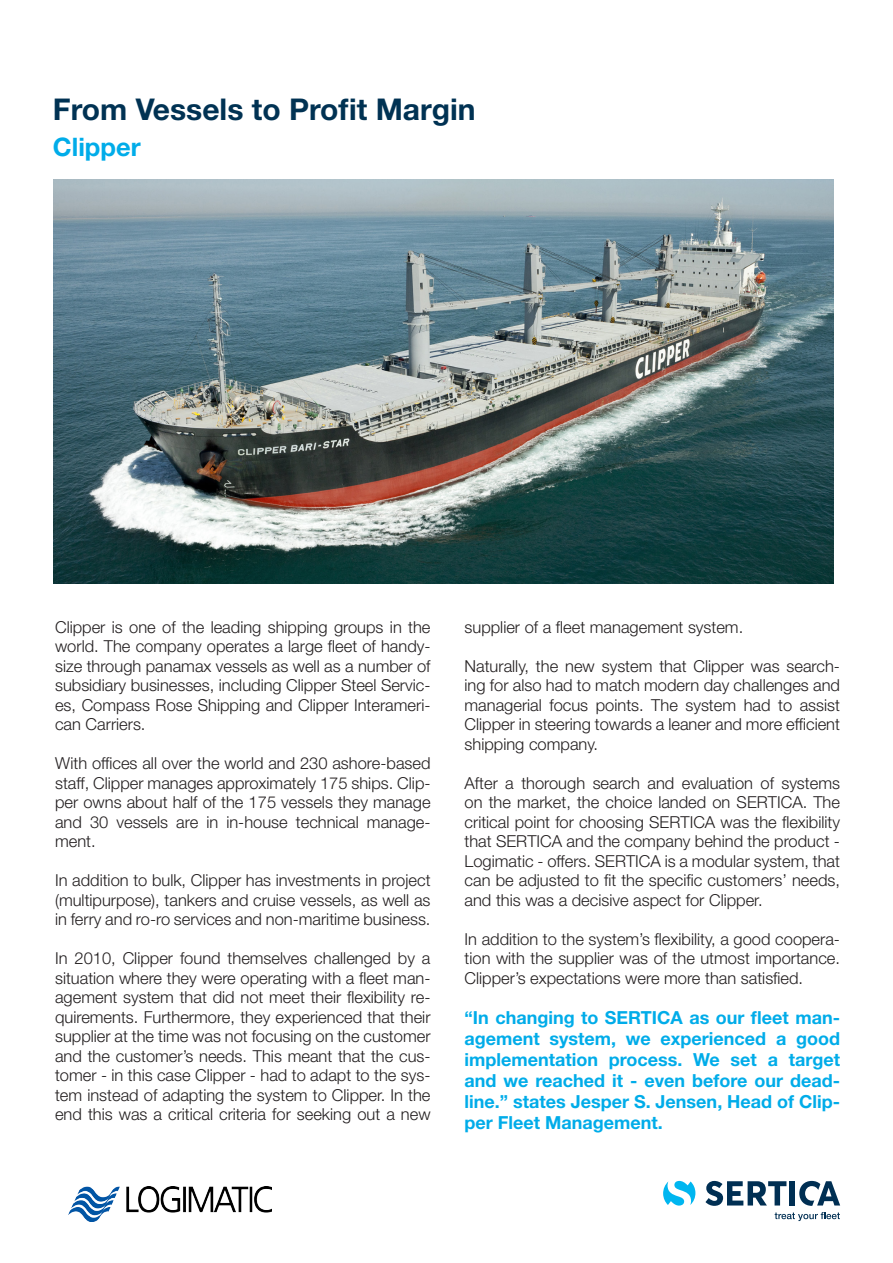
<style>
.page{position:relative;width:893px;height:1263px;background:#fff}
.page>*{position:absolute;margin:0;border:0;box-sizing:border-box;transform-origin:0 0}
.t1{font:700 30px "Helvetica Neue LT Std";color:#003253}
.t2{font:700 25.5px "Helvetica Neue LT Std";color:#00ace9}
.t3{font:700 18px/21px "Helvetica Neue LT Std";color:#00ace9;text-align:justify}
.t4{font:300 16.5px/19.5px "Helvetica Neue LT Std";color:#231f20;text-align:justify}
</style>
<div class="page">
<svg style="left:663px;top:1181px;width:33px;height:25px"></svg>
<svg style="left:775px;top:1212px;width:65px;height:9px"></svg>
<svg style="left:705px;top:1181px;width:81px;height:25px"></svg>
<div style="left:789px;top:1181px;width:6px;height:24px;background:#002f53"></div>
<svg style="left:799px;top:1181px;width:41px;height:25px"></svg>
<img style="left:54px;top:179px;width:780px;height:404px">
<img style="left:68px;top:1187px;width:204px;height:34px">
<p class="t1" style="left:53px;top:91px;width:424px">From Vessels to Profit Margin</p>
<p class="t2" style="left:53px;top:131px;width:89px">Clipper</p>
<p class="t4" style="left:55px;top:617px;width:377px">Clipper is one of the leading shipping groups in the world. The company operates a large fleet of handy&shy;size through panamax vessels as well as a number of subsidiary businesses, including Clipper Steel Servic&shy;es, Compass Rose Shipping and Clipper Interameri&shy;can Carriers.</p>
<p class="t4" style="left:55px;top:753px;width:377px">With offices all over the world and 230 ashore-based staff, Clipper manages approximately 175 ships. Clip&shy;per owns about half of the 175 vessels they manage and 30 vessels are in in-house technical manage&shy;ment.</p>
<p class="t4" style="left:55px;top:870px;width:377px">In addition to bulk, Clipper has investments in project (multipurpose), tankers and cruise vessels, as well as in ferry and ro-ro services and non-maritime business.</p>
<p class="t4" style="left:55px;top:948px;width:377px">In 2010, Clipper found themselves challenged by a situation where they were operating with a fleet man&shy;agement system that did not meet their flexibility re&shy;quirements. Furthermore, they experienced that their supplier at the time was not focusing on the customer and the customer’s needs. This meant that the cus&shy;tomer - in this case Clipper - had to adapt to the sys&shy;tem instead of adapting the system to Clipper. In the end this was a critical criteria for seeking out a new</p>
<p class="t4" style="left:465px;top:617px;width:280px">supplier of a fleet management system.</p>
<p class="t4" style="left:465px;top:656px;width:377px">Naturally, the new system that Clipper was search&shy;ing for also had to match modern day challenges and managerial focus points. The system had to assist Clipper in steering towards a leaner and more efficient shipping company.</p>
<p class="t4" style="left:465px;top:773px;width:377px">After a thorough search and evaluation of systems on the market, the choice landed on SERTICA. The critical point for choosing SERTICA was the flexibility that SERTICA and the company behind the product - Logimatic - offers. SERTICA is a modular system, that can be adjusted to fit the specific customers’ needs, and this was a decisive aspect for Clipper.</p>
<p class="t4" style="left:465px;top:929px;width:377px">In addition to the system’s flexibility, a good coopera&shy;tion with the supplier was of the utmost importance.<br>Clipper’s expectations were more than satisfied.</p>
<p class="t3" style="left:465px;top:1007px;width:377px">“In changing to SERTICA as our fleet man&shy;agement system, we experienced a good implementation process. We set a target and we reached it - even before our dead&shy;line.” states Jesper S. Jensen, Head of Clip&shy;per Fleet Management.</p>
</div>
